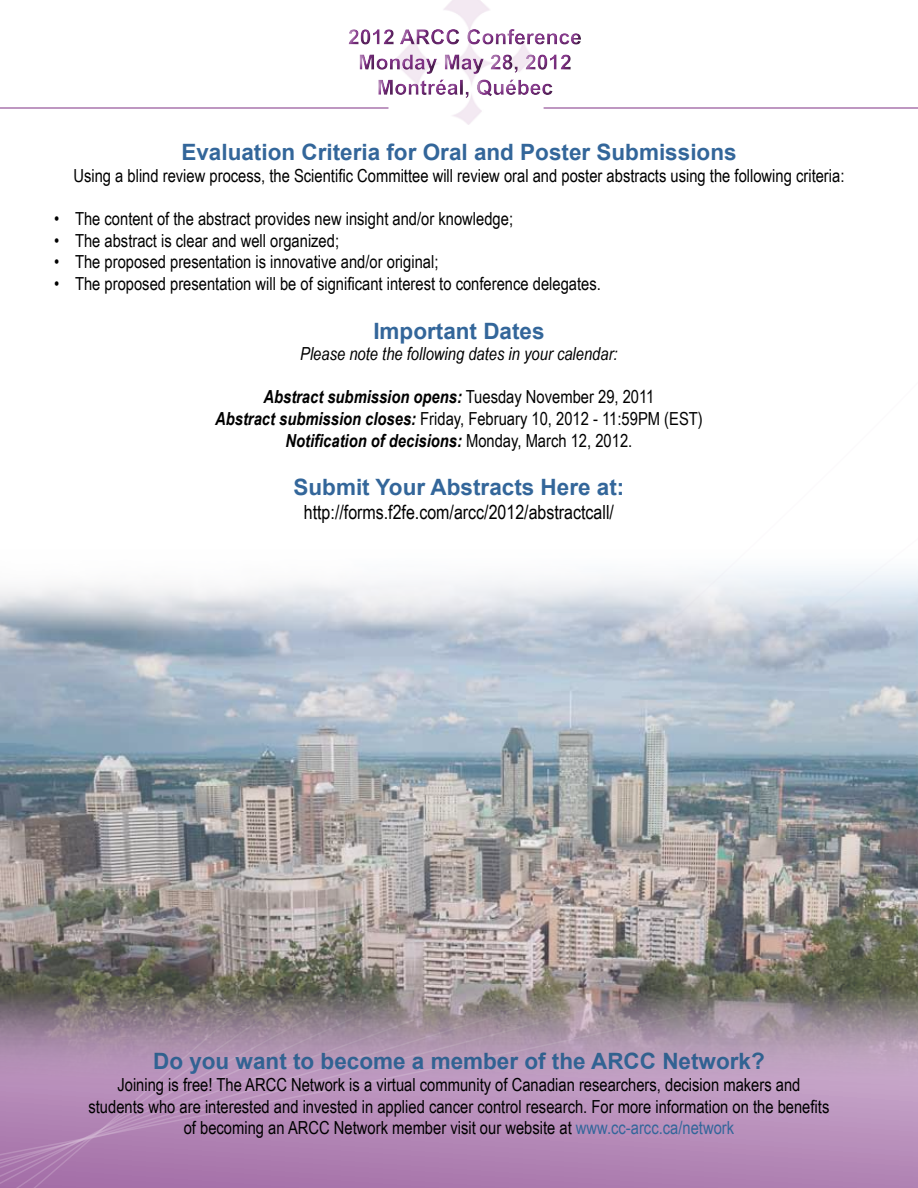
<style>
.page{position:relative;width:918px;height:1188px;background:#fff}
.page>*{position:absolute;margin:0;border:0;box-sizing:border-box;transform-origin:0 0}
.t1{font:700 22.5px "Arial";color:#33669a}
.t2{font:19.5px "Arial Narrow";color:#000}
.t3{font:18px/21.6px "Arial Narrow";color:#000;text-align:center}
.t4{font:italic 18px "Arial Narrow";color:#000}
.s1{font-weight:700;font-style:italic}
.s2{color:#33669a}
</style>
<div class="page">
<svg style="left:0;top:1090px;width:918px;height:98px;background:#b387b6"></svg>
<hr style="left:0;top:108px;width:389px;height:1px;background:#7f3185">
<hr style="left:544px;top:108px;width:374px;height:1px;background:#7f3185">
<img style="left:443px;top:0;width:47px;height:125px">
<div style="left:348px;top:28px;width:234px;height:72px;background:#000;opacity:.75"></div>
<img style="left:0;top:566px;width:918px;height:524px">
<p class="t1" style="left:181px;top:138px;width:557px">Evaluation Criteria for Oral and Poster Submissions</p>
<p class="t3" style="left:73px;top:164px;width:773px">Using a blind review process, the Scientific Committee will review oral and poster abstracts using the following criteria:</p>
<p class="t3" style="left:54px;top:207px;width:461px">• The content of the abstract provides new insight and/or knowledge;</p>
<p class="t3" style="left:54px;top:229px;width:287px">• The abstract is clear and well organized;</p>
<p class="t3" style="left:54px;top:251px;width:386px">• The proposed presentation is innovative and/or original;</p>
<p class="t3" style="left:54px;top:272px;width:548px">• The proposed presentation will be of significant interest to conference delegates.</p>
<p class="t1" style="left:373px;top:316px;width:173px">Important Dates</p>
<p class="t4" style="left:300px;top:341px;width:319px">Please note the following dates in your calendar:</p>
<p class="t3" style="left:215px;top:386px;width:489px"><span class="s1">Abstract submission opens:</span> Tuesday November 29, 2011<br><span class="s1">Abstract submission closes:</span> Friday, February 10, 2012 - 11:59PM (EST)<br><span class="s1">Notification of decisions:</span> Monday, March 12, 2012.</p>
<p class="t1" style="left:294px;top:472px;width:332px">Submit Your Abstracts Here at:</p>
<p class="t2" style="left:304px;top:497px;width:312px">http://forms.f2fe.com/arcc/2012/abstractcall/</p>
<p class="t1" style="left:153px;top:1047px;width:613px">Do you want to become a member of the ARCC Network?</p>
<p class="t3" style="left:89px;top:1073px;width:742px">Joining is free! The ARCC Network is a virtual community of Canadian researchers, decision makers and students who are interested and invested in applied cancer control research. For more information on the benefits of becoming an ARCC Network member visit our website at <span class="s2">www.cc-arcc.ca/network</span></p>
</div>
